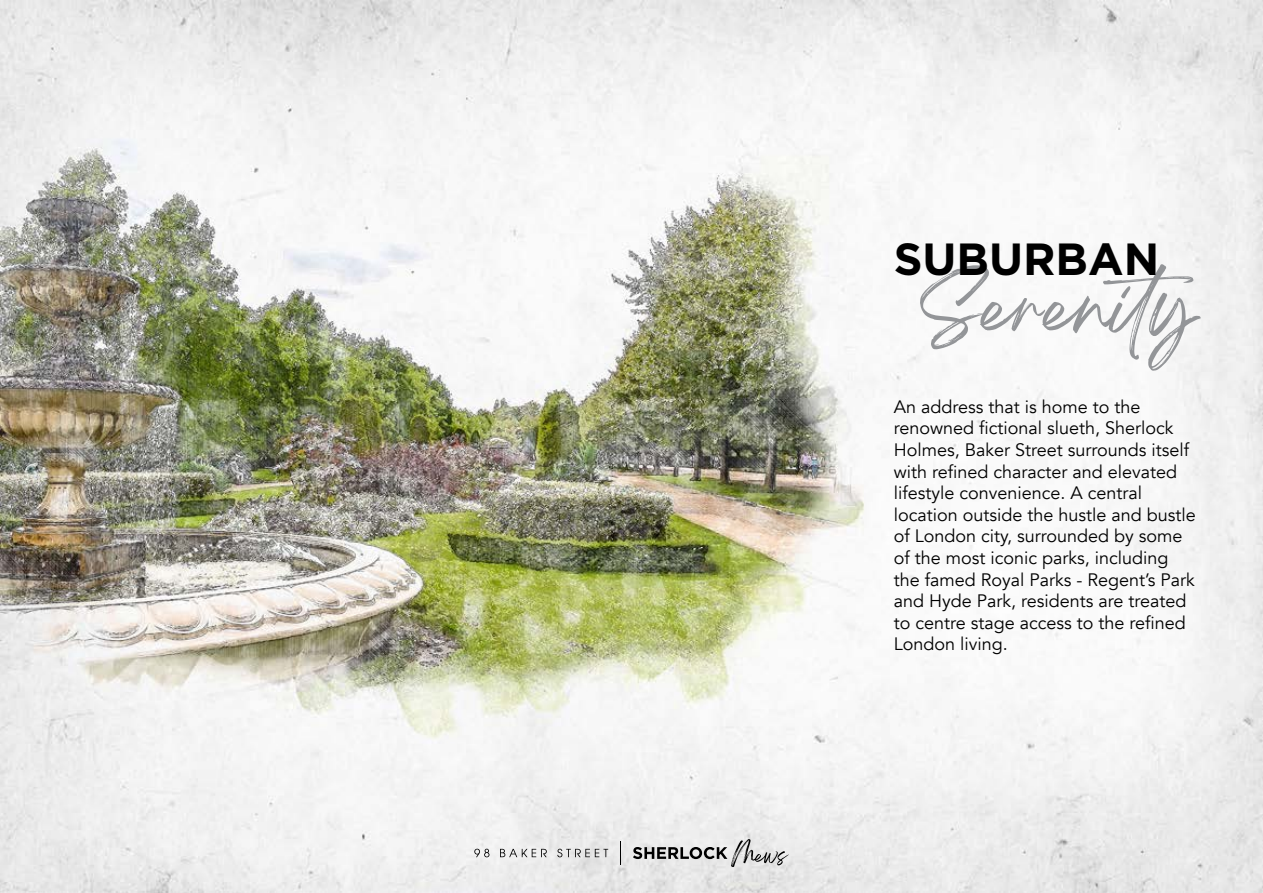
<style>
.page{position:relative;width:1263px;height:893px;background:#fff}
.page>*{position:absolute;margin:0;border:0;box-sizing:border-box;transform-origin:0 0}
.t1{font:64.35px "Breathing Personal Use";color:#939598}
.t2{font:700 45px "Gotham";color:#000}
.t3{font:18px/21.6px "Avenir";color:#000}
</style>
<div class="page">
<img style="left:0;top:0;width:1263px;height:893px">
<svg style="left:474px;top:849px;width:15px;height:8px"></svg>
<svg style="left:500px;top:849px;width:47px;height:8px"></svg>
<svg style="left:557px;top:849px;width:51px;height:8px"></svg>
<svg style="left:633px;top:839px;width:156px;height:28px;background:#bebebe"></svg>
<svg style="left:620px;top:841px;width:1px;height:24px"></svg>
<h2 class="t2" style="left:894px;top:233px;width:267px">SUBURBAN</h2>
<h1 class="t1" style="left:920px;top:288px;width:284px">Serenity</h1>
<p class="t3" style="left:894px;top:396px;width:303px">An address that is home to the renowned fictional slueth, Sherlock Holmes, Baker Street surrounds itself with refined character and elevated lifestyle convenience A. central location outside the hustle and bustle of London city, surrounded by some of the most iconic parks, including the famed Royal Parks - Regents’ Park and Hyde Park, residents are treated to centre stage access to the refined London living.</p>
</div>
